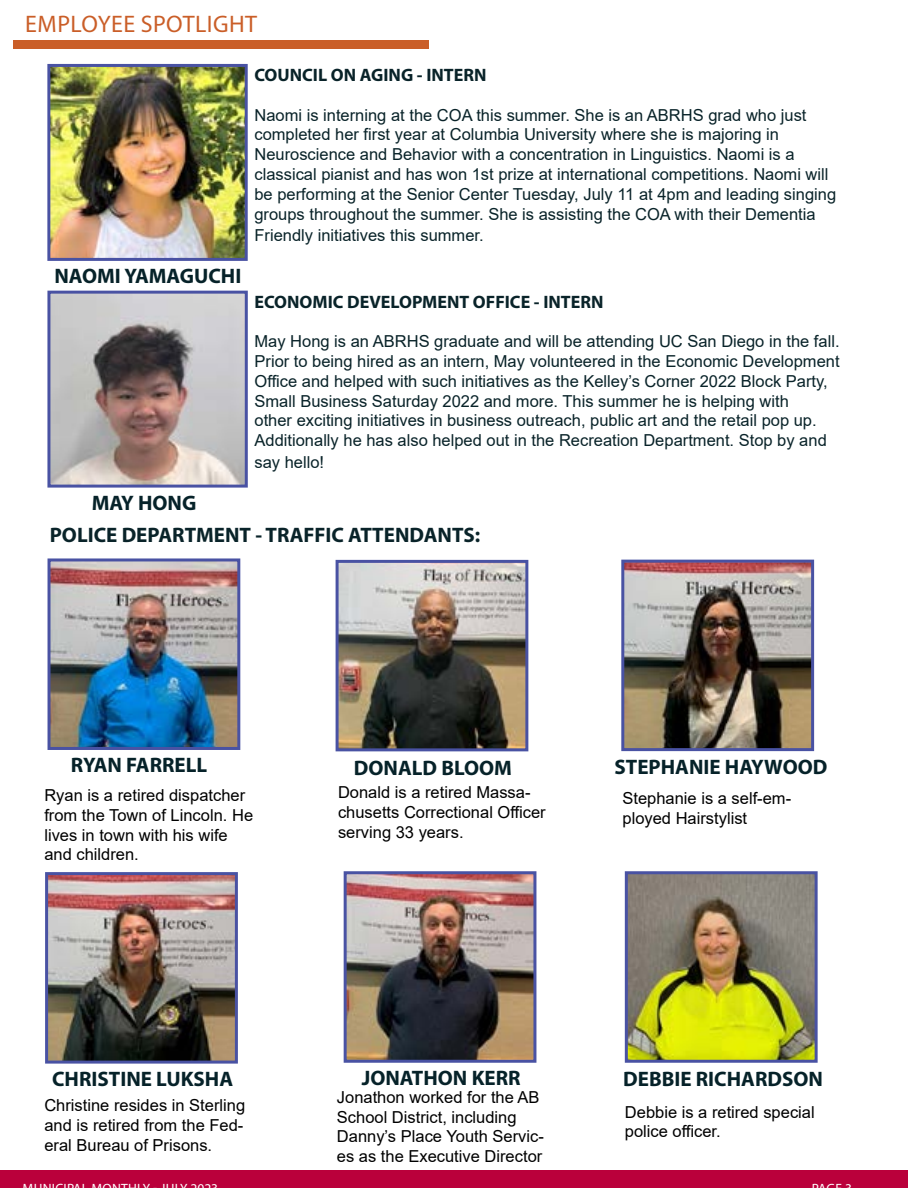
<style>
.page{position:relative;width:918px;height:1188px;background:#fff}
.page>*{position:absolute;margin:0;border:0;box-sizing:border-box;transform-origin:0 0}
.t1{font:24px "Myriad Pro";letter-spacing:.02em;color:#ca5e28}
.t2{font:700 21px "Myriad Pro";color:#062229}
.t3{font:700 21px "Myriad Pro";color:#092329}
.t4{font:700 18px "Myriad Pro";color:#092329}
.t5{font:16.5px/19.8px "Arial";color:#092329}
.t6{font:16.5px/19.8px "Arial";color:#000}
</style>
<div class="page">
<div style="left:14px;top:40px;width:415px;height:8px;background:#ca5e28"></div>
<div style="left:0;top:1170px;width:908px;height:18px;background:#ba003b"></div>
<img style="left:340px;top:564px;width:184px;height:183px">
<div style="left:336px;top:560px;width:192px;height:191px;border:3px solid #4952a3"></div>
<img style="left:625px;top:564px;width:185px;height:183px">
<div style="left:621px;top:560px;width:193px;height:191px;border:3px solid #4952a3"></div>
<img style="left:49px;top:876px;width:185px;height:184px">
<div style="left:45px;top:872px;width:193px;height:192px;border:3px solid #4952a3"></div>
<img style="left:348px;top:875px;width:184px;height:184px">
<div style="left:344px;top:871px;width:192px;height:192px;border:3px solid #4952a3"></div>
<img style="left:629px;top:875px;width:185px;height:184px">
<div style="left:625px;top:871px;width:193px;height:192px;border:3px solid #4952a3"></div>
<img style="left:51px;top:68px;width:193px;height:189px">
<div style="left:47px;top:64px;width:201px;height:197px;border:3px solid #4952a3"></div>
<img style="left:51px;top:295px;width:193px;height:189px">
<div style="left:47px;top:291px;width:201px;height:197px;border:3px solid #4952a3"></div>
<img style="left:52px;top:562px;width:184px;height:184px">
<div style="left:48px;top:558px;width:192px;height:192px;border:3px solid #4952a3"></div>
<h1 class="t1" style="left:25px;top:9px;width:233px">EMPLOYEE SPOTLIGHT</h1>
<p class="t2" style="left:54px;top:263px;width:189px">NAOMI YAMAGUCHI</p>
<p class="t2" style="left:92px;top:489px;width:106px">MAY HONG</p>
<p class="t4" style="left:254px;top:63px;width:234px">COUNCIL ON AGING - INTERN</p>
<p class="t5" style="left:254px;top:105px;width:583px">Naomi is interning at the COA this summer. She is an ABRHS grad who just completed her first year at Columbia University where she is majoring in Neuroscience and Behavior with a concentration in Linguistics. Naomi is a classical pianist and has won 1st prize at international competitions. Naomi will be performing at the Senior Center Tuesday, July 11 at 4pm and leading singing groups throughout the summer. She is assisting the COA with their Dementia</p>
<p class="t5" style="left:254px;top:225px;width:231px">Friendly initiatives this summer.</p>
<p class="t4" style="left:255px;top:290px;width:350px">ECONOMIC DEVELOPMENT OFFICE - INTERN</p>
<p class="t5" style="left:255px;top:331px;width:587px">May Hong is an ABRHS graduate and will be attending UC San Diego in the fall.<br>Prior to being hired as an intern, May volunteered in the Economic Development Office and helped with such initiatives as the Kelley’s Corner 2022 Block Party, Small Business Saturday 2022 and more. This summer he is helping with<br>other exciting initiatives in business outreach, public art and the retail pop up.<br>Additionally he has also helped out in the Recreation Department. Stop by and</p>
<p class="t5" style="left:255px;top:452px;width:71px">say hello!</p>
<p class="t3" style="left:50px;top:521px;width:432px">POLICE DEPARTMENT - TRAFFIC ATTENDANTS:</p>
<p class="t2" style="left:71px;top:752px;width:138px">RYAN FARRELL</p>
<p class="t2" style="left:615px;top:754px;width:214px">STEPHANIE HAYWOOD</p>
<p class="t2" style="left:354px;top:754px;width:160px">DONALD BLOOM</p>
<p class="t6" style="left:44px;top:785px;width:210px">Ryan is a retired dispatcher from the Town of Lincoln. He lives in town with his wife and children.</p>
<p class="t6" style="left:338px;top:782px;width:209px">Donald is a retired Massa&shy;chusetts Correctional Officer serving 33 years.</p>
<p class="t6" style="left:622px;top:789px;width:170px">Stephanie is a self-em&shy;ployed Hairstylist</p>
<p class="t2" style="left:52px;top:1065px;width:183px">CHRISTINE LUKSHA</p>
<p class="t2" style="left:362px;top:1064px;width:160px">JONATHON KERR</p>
<p class="t2" style="left:623px;top:1065px;width:201px">DEBBIE RICHARDSON</p>
<p class="t6" style="left:44px;top:1095px;width:202px;text-align:justify">Christine resides in Sterling and is retired from the Fed&shy;eral Bureau of Prisons.</p>
<p class="t6" style="left:337px;top:1087px;width:208px">Jonathon worked for the AB<br>School District, including<br>Danny’s Place Youth Servic&shy;es as the Executive Director</p>
<p class="t6" style="left:625px;top:1102px;width:191px">Debbie is a retired special police officer.</p>
</div>
